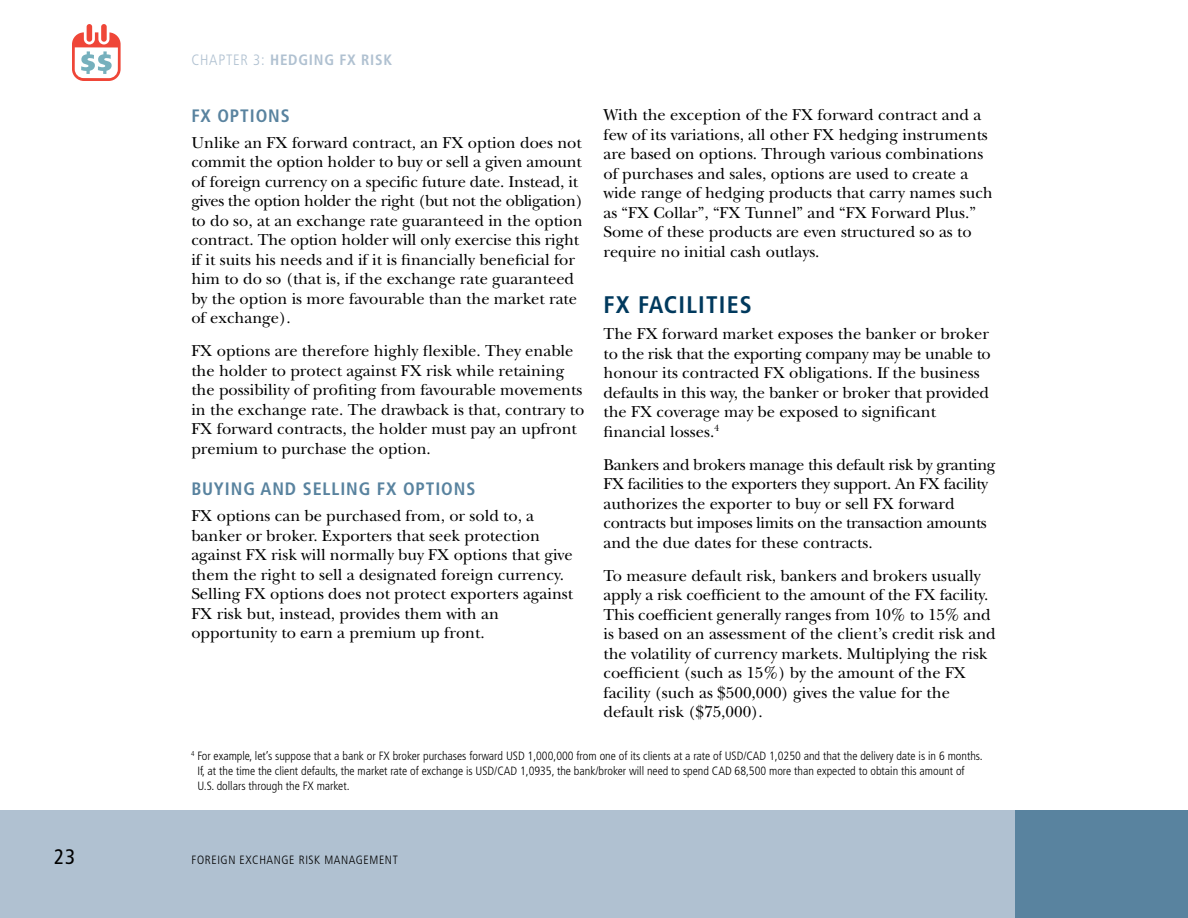
<style>
.page{position:relative;width:1188px;height:918px;background:#fff}
.page>*{position:absolute;margin:0;border:0;box-sizing:border-box;transform-origin:0 0}
.t1{font:700 condensed 24px "Frutiger LT";letter-spacing:.05em;color:#00395d}
.t2{font:condensed 21px "Frutiger LT";color:#000}
.t3{font:700 condensed 18px "Frutiger LT";letter-spacing:.05em;color:#59839f}
.t4{font:16.5px/19.5px "New Baskerville";color:#000}
.t5{font:16.5px/19.5px "New Baskerville";letter-spacing:-.02em;color:#000}
.t6{font:700 condensed 15px "Frutiger LT";letter-spacing:.05em;color:#b0c1d1}
.t7{font:300 condensed 15px "Frutiger LT";color:#b0c1d1}
.t8{font:300 condensed 12px/15px "Frutiger LT";color:#000}
.t9{font:300 condensed 12px "Frutiger LT";letter-spacing:.05em;color:#000}
.s1{font-weight:300}
</style>
<div class="page">
<div style="left:0;top:810px;width:1188px;height:108px;background:#b0c1d1"></div>
<div style="left:1016px;top:810px;width:172px;height:108px;background:#59839f"></div>
<div style="left:87px;top:24px;width:5px;height:18px;background:#ef4638;border-radius:3px"></div>
<div style="left:101px;top:24px;width:6px;height:18px;background:#ef4638;border-radius:3px"></div>
<svg style="left:72px;top:32px;width:49px;height:49px"></svg>
<p class="t7" style="left:191px;top:52px;width:43px">Chapter</p>
<p class="t6" style="left:253px;top:51px;width:140px"><span class="s1">3:</span> HEDGING FX RISK</p>
<p class="t3" style="left:191px;top:105px;width:100px">FX OPTIONS</p>
<p class="t4" style="left:191px;top:133px;width:393px">Unlike an FX forward contract, an FX option does not commit the option holder to buy or sell a given amount of foreign currency on a specific future date. Instead, it gives the option holder the right (but not the obligation) to do so, at an exchange rate guaranteed in the option contract. The option holder will only exercise this right if it suits his needs and if it is financially beneficial for him to do so (that is, if the exchange rate guaranteed by the option is more favourable than the market rate of exchange).</p>
<p class="t4" style="left:191px;top:341px;width:395px">FX options are therefore highly flexible. They enable the holder to protect against FX risk while retaining the possibility of profiting from favourable movements in the exchange rate. The drawback is that, contrary to FX forward contracts, the holder must pay an upfront premium to purchase the option.</p>
<p class="t3" style="left:191px;top:478px;width:286px">BUYING AND SELLING FX OPTIONS</p>
<p class="t4" style="left:191px;top:506px;width:383px">FX options can be purchased from, or sold to, a banker or broker. Exporters that seek protection against FX risk will normally buy FX options that give them the right to sell a designated foreign currency.<br>Selling FX options does not protect exporters against FX risk but, instead, provides them with an opportunity to earn a premium up front.</p>
<p class="t4" style="left:603px;top:105px;width:391px">With the exception of the FX forward contract and a few of its variations, all other FX hedging instruments are based on options. Through various combinations of purchases and sales, options are used to create a wide range of hedging products that carry names such as “FX Collar”, “FX Tunnel” and “FX Forward Plus.” Some of these products are even structured so as to require no initial cash outlays.</p>
<h1 class="t1" style="left:603px;top:291px;width:150px">FX FACILITIES</h1>
<p class="t4" style="left:603px;top:324px;width:389px">The FX forward market exposes the banker or broker to the risk that the exporting company may be unable to honour its contracted FX obligations. If the business defaults in this way, the banker or broker that provided the FX coverage may be exposed to significant financial losses.<sup>4</sup></p>
<p class="t5" style="left:603px;top:455px;width:394px">Bankers and brokers manage this default risk by granting FX facilities to the exporters they support. An FX facility authorizes the exporter to buy or sell FX forward contracts but imposes limits on the transaction amounts and the due dates for these contracts.</p>
<p class="t4" style="left:603px;top:566px;width:394px">To measure default risk, bankers and brokers usually apply a risk coefficient to the amount of the FX facility.<br>This coefficient generally ranges from 10% to 15% and is based on an assessment of the client’s credit risk and the volatility of currency markets. Multiplying the risk coefficient (such as 15%) by the amount of the FX facility (such as $500,000) gives the value for the default risk ($75,000).</p>
<p class="t8" style="left:197px;top:748px;width:787px;text-indent:-6px"><sup>4</sup> For example, let’s suppose that a bank or FX broker purchases forward U SD 1,000,000 from one of its clients at a rate of U SD/CAD 1,0250 and that the delivery date is in 6 months.<br>If, at the time the client defaults, the market rate of exchange is U SD/CAD 1,0935, the bank/broker will need to spend CAD 68,500 more than expected to obtain this amount of<br>U.S. dollars through the FX market.</p>
<p class="t2" style="left:54px;top:844px;width:23px">23</p>
<p class="t9" style="left:192px;top:853px;width:208px">FOREIGN EXCHANGE RISK MANAGEMENT</p>
</div>
